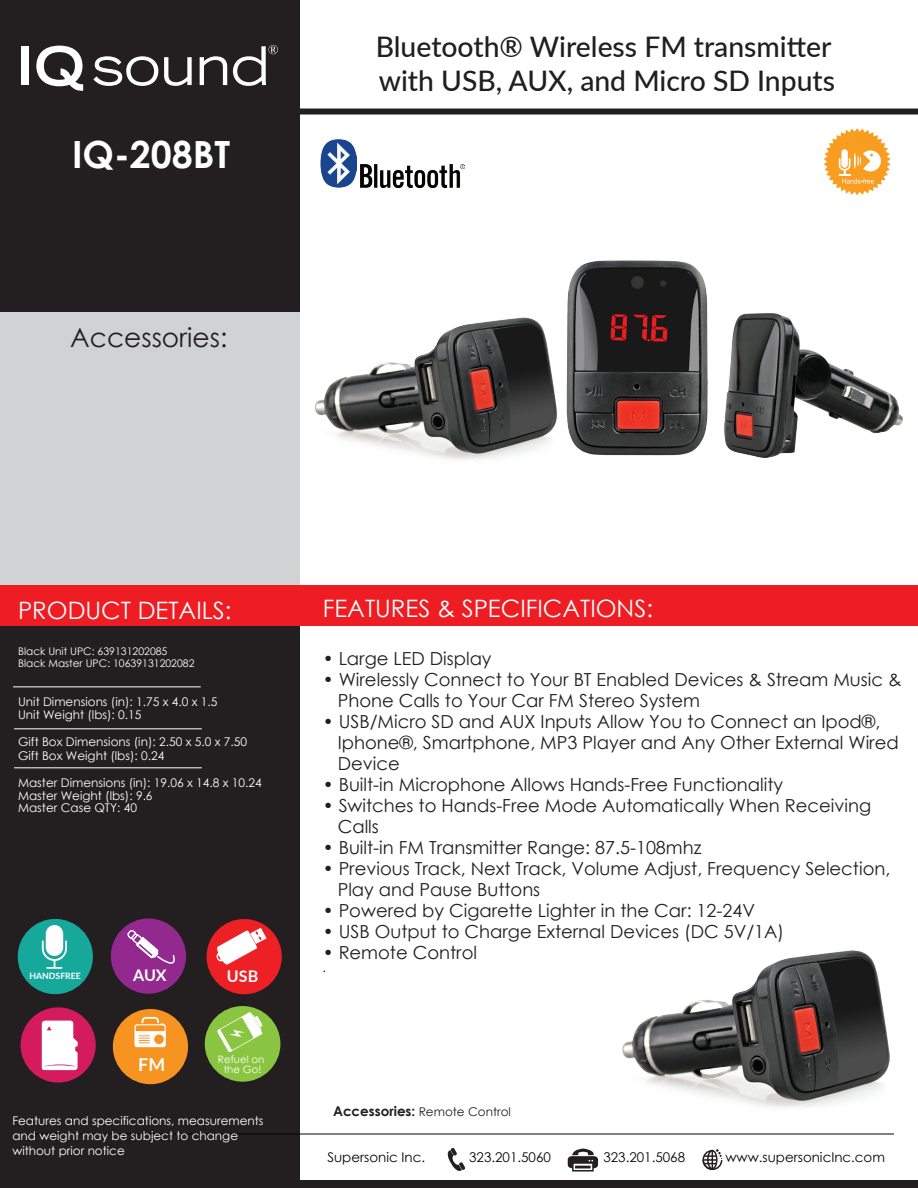
<style>
.page{position:relative;width:918px;height:1188px;background:#fff}
.page>*{position:absolute;margin:0;border:0;box-sizing:border-box;transform-origin:0 0}
.t1{font:700 37.5px "Century Gothic";color:#fff}
.t2{font:500 28.35px/34px "Lato";color:#211e1e}
.t3{font:26.55px "Century Gothic";color:#231f20}
.t4{font:24px "Century Gothic";color:#fff}
.t5{font:18px/21px "Century Gothic";color:#211e1e}
.t6{font:700 17.85px "Lato";color:#fff}
.t7{font:700 16.05px "Lato";color:#fff}
.t8{font:13.35px "Century Gothic";color:#040504}
.t9{font:12px/13.5px "Century Gothic";color:#fff}
.t10{font:12px "Century Gothic";color:#221e1f}
.t11{font:12px "Helvetica";color:#050604}
.t12{font:10.5px/12px "Century Gothic";color:#fff}
.t13{font:10.2px "Century Gothic";color:#fff}
.t14{font:700 8.7px "Lato";color:#fff}
.s1{font-weight:700;font-size:13.5px;color:#231f20}
</style>
<div class="page">
<div style="left:0;top:0;width:300px;height:1188px;background:#231f20"></div>
<div style="left:0;top:312px;width:300px;height:275px;background:#d1d2d4"></div>
<hr style="left:20px;top:1134px;width:874px;height:1px;background:#040504">
<div style="left:0;top:1181px;width:918px;height:7px;background:#231f20"></div>
<div style="left:0;top:585px;width:918px;height:41px;background:#ee1d23"></div>
<svg style="left:447px;top:1148px;width:18px;height:23px"></svg>
<div style="left:568px;top:1156px;width:30px;height:12px;background:#231f20;border-radius:4px"></div>
<svg style="left:572px;top:1168px;width:22px;height:4px"></svg>
<svg style="left:572px;top:1149px;width:24px;height:19px"></svg>
<svg style="left:702px;top:1149px;width:21px;height:22px"></svg>
<hr style="left:13px;top:686px;width:188px;height:1px;background:#fff">
<hr style="left:14px;top:728px;width:188px;height:1px;background:#fff">
<hr style="left:14px;top:767px;width:188px;height:1px;background:#fff">
<div style="left:282px;top:109px;width:636px;height:6px;background:#231f20"></div>
<svg style="left:93px;top:56px;width:65px;height:30px"></svg>
<svg style="left:164px;top:57px;width:28px;height:29px"></svg>
<svg style="left:200px;top:56px;width:27px;height:29px"></svg>
<div style="left:22px;top:47px;width:7px;height:38px;background:#fff"></div>
<svg style="left:36px;top:46px;width:47px;height:45px"></svg>
<svg style="left:233px;top:45px;width:45px;height:41px"></svg>
<img style="left:320px;top:139px;width:36px;height:49px">
<img style="left:360px;top:164px;width:105px;height:23px">
<img style="left:568px;top:260px;width:140px;height:196px">
<img style="left:315px;top:296px;width:253px;height:164px">
<img style="left:724px;top:313px;width:179px;height:145px">
<img style="left:622px;top:950px;width:268px;height:157px">
<div style="left:18px;top:919px;width:75px;height:75px;background:#17a89c;border-radius:50%"></div>
<svg style="left:42px;top:941px;width:25px;height:28px"></svg>
<div style="left:46px;top:925px;width:17px;height:31px;background:#fff;border-radius:9px"></div>
<div style="left:207px;top:919px;width:75px;height:75px;background:#ed2026;border-radius:50%"></div>
<svg style="left:215px;top:928px;width:52px;height:37px"></svg>
<div style="left:21px;top:1007px;width:75px;height:76px;background:#d41b5c;border-radius:50%"></div>
<div style="left:111px;top:919px;width:75px;height:75px;background:#93298e;border-radius:50%"></div>
<div style="left:205px;top:1006px;width:75px;height:76px;background:#8ac541;border-radius:50%"></div>
<svg style="left:217px;top:1012px;width:45px;height:40px"></svg>
<div style="left:113px;top:1009px;width:75px;height:75px;background:#f79321;border-radius:50%"></div>
<svg style="left:134px;top:1017px;width:32px;height:30px"></svg>
<svg style="left:127px;top:930px;width:51px;height:34px"></svg>
<svg style="left:41px;top:1020px;width:37px;height:51px;background:#f9e1e9"></svg>
<svg style="left:824px;top:128px;width:67px;height:67px"></svg>
<h1 class="t1" style="left:72px;top:125px;width:160px">IQ-208BT</h1>
<h3 class="t3" style="left:70px;top:319px;width:159px">Accessories:</h3>
<h2 class="t2" style="left:376px;top:29px;width:461px">Bluetooth® Wireless FM transmitter with USB, AUX, and Micro SD Inputs</h2>
<h3 class="t4" style="left:18px;top:593px;width:215px">PRODUCT DETAILS:</h3>
<p class="t12" style="left:18px;top:645px;width:178px">Black Unit UPC: 639131202085<br>Black Master UPC: 10639131202082</p>
<p class="t9" style="left:18px;top:695px;width:201px">Unit Dimensions (in): 1.75 x 4.0 x 1.5<br>Unit Weight (lbs): 0.15</p>
<p class="t9" style="left:18px;top:735px;width:230px">Gift Box Dimensions (in): 2.50 x 5.0 x 7.50<br>Gift Box Weight (lbs): 0.24</p>
<p class="t9" style="left:18px;top:776px;width:245px">Master Dimensions (in): 19.06 x 14.8 x 10.24<br>Master Weight (lbs): 9.6</p>
<p class="t9" style="left:18px;top:801px;width:121px">Master Case QTY: 40</p>
<p class="t14" style="left:29px;top:969px;width:53px">HANDSFREE</p>
<p class="t7" style="left:133px;top:963px;width:35px">AUX</p>
<p class="t7" style="left:227px;top:964px;width:33px">USB</p>
<p class="t13" style="left:218px;top:1052px;width:48px">Refuel on</p>
<p class="t6" style="left:138px;top:1051px;width:28px">FM</p>
<p class="t13" style="left:224px;top:1062px;width:39px">the Go!</p>
<p class="t9" style="left:12px;top:1113px;width:253px;line-height:15px">Features and specifications, measurements and weight may be subject to change without prior notice</p>
<h3 class="t4" style="left:323px;top:591px;width:332px">FEATURES &amp; SPECIFICATIONS:</h3>
<p class="t5" style="left:323px;top:647px;width:170px">• Large LED Display</p>
<p class="t5" style="left:338px;top:668px;width:565px;text-indent:-15px">• Wirelessly Connect to Your BT Enabled Devices &amp; Stream Music &amp;<br>Phone Calls to Your Car FM Stereo System</p>
<p class="t5" style="left:338px;top:711px;width:563px;text-indent:-15px">• USB/Micro SD and AUX Inputs Allow You to Connect an Ipod®,<br>Iphone®, Smartphone, MP3 Player and Any Other External Wired<br>Device</p>
<p class="t5" style="left:323px;top:774px;width:462px">• Built-in Microphone Allows Hands-Free Functionality</p>
<p class="t5" style="left:338px;top:795px;width:535px;text-indent:-15px">• Switches to Hands-Free Mode Automatically When Receiving<br>Calls</p>
<p class="t5" style="left:323px;top:837px;width:380px">• Built-in FM Transmitter Range: 87.5-108mhz</p>
<p class="t5" style="left:338px;top:858px;width:554px;text-indent:-15px">• Previous Track, Next Track, Volume Adjust, Frequency Selection,<br>Play and Pause Buttons</p>
<p class="t5" style="left:323px;top:900px;width:434px">• Powered by Cigarette Lighter in the Car: 12-24V</p>
<p class="t5" style="left:323px;top:921px;width:463px">• USB Output to Charge External Devices (DC 5V/1A)</p>
<p class="t5" style="left:323px;top:942px;width:156px">• Remote Control</p>
<p class="t11" style="left:323px;top:961px;width:5px">.</p>
<p class="t10" style="left:333px;top:1103px;width:179px"><span class="s1">Accessories:</span> Remote Control</p>
<p class="t8" style="left:327px;top:1148px;width:99px">Supersonic Inc.</p>
<p class="t8" style="left:469px;top:1148px;width:83px">323.201.5060</p>
<p class="t8" style="left:603px;top:1148px;width:83px">323.201.5068</p>
<p class="t8" style="left:725px;top:1148px;width:161px">www.supersonicInc.com</p>
</div>
